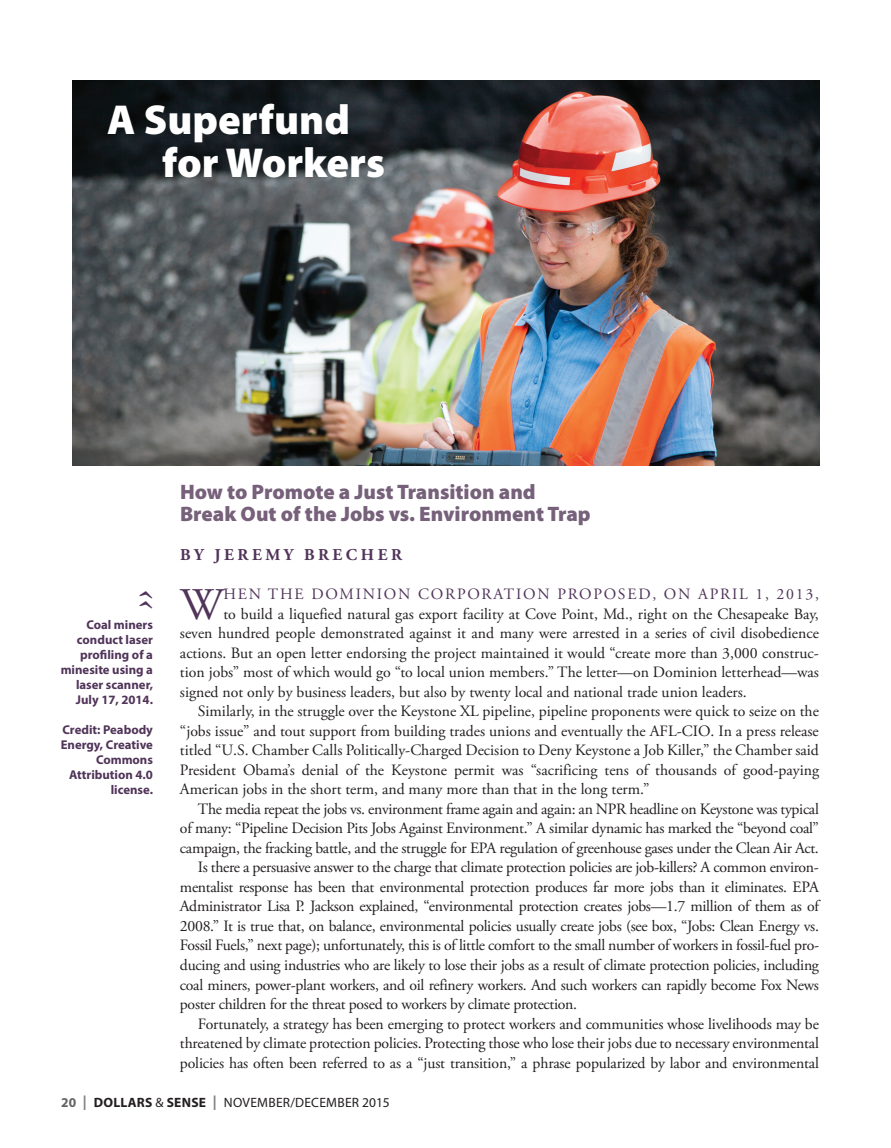
<style>
.page{position:relative;width:891px;height:1148px;background:#fff}
.page>*{position:absolute;margin:0;border:0;box-sizing:border-box;transform-origin:0 0}
.t1{font:45.15px "Adobe Garamond Pro";color:#503459}
.t2{font:900 42px/43.5px "Myriad Pro";color:#fff}
.t3{font:italic 700 33px "Adobe Garamond Pro";color:#503459}
.t4{font:900 21px/22.5px "Myriad Pro";color:#76607a}
.t5{font:700 16.5px "Adobe Garamond Pro";letter-spacing:.215em;color:#503459}
.t6{font:15.75px/19.5px "Adobe Garamond Pro";letter-spacing:-.02em;color:#231f20;text-align:justify}
.t7{font:15.75px "Adobe Garamond Pro";letter-spacing:.11em;color:#503459}
.t8{font:13.5px "Myriad Pro";letter-spacing:.02em;color:#231f20}
.t9{font:700 12.75px/15px "Myriad Pro";color:#503459;text-align:right}
.s1{font-weight:700;color:#636366}
.s2{font-stretch:condensed;font-size:21px;color:#808285}
.s3{font-weight:700}
</style>
<div class="page">
<img style="left:72px;top:81px;width:747px;height:384px">
<h2 class="t2" style="left:162px;top:96px;width:224px;text-indent:-55px">A Superfund for Workers</h2>
<h3 class="t3" style="left:123px;top:610px;width:21px;rotate:-90deg">››</h3>
<p class="t9" style="left:61px;top:617px;width:94px">Coal miners conduct laser profiling of a minesite using a laser scanner,<br>July 17, 2014.</p>
<p class="t9" style="left:61px;top:722px;width:94px">Credit: Peabody<br>Energy, Creative<br>Commons<br>Attribution 4.0 license.</p>
<h3 class="t4" style="left:180px;top:479px;width:412px">How to Promote a Just Transition and<br>Break Out of the Jobs vs. Environment Trap</h3>
<p class="t5" style="left:180px;top:545px;width:223px">BY JEREMY BRECHER</p>
<h1 class="t1" style="left:180px;top:577px;width:45px">W</h1>
<p class="t7" style="left:223px;top:585px;width:597px">HEN THE DOMINION CORPORATION PROPOSED, ON APRIL 1, 2013,</p>
<p class="t6" style="left:180px;top:604px;width:641px;text-indent:43px">to build a liquefied natural gas export facility at Cove Point, Md., right on the Chesapeake Bay, seven hundred people demonstrated against it and many were arrested in a series of civil disobedience actions. But an open letter endorsing the project maintained it would “create more than 3,000 construc&shy;tion jobs” most of which would go “to local union members.” The letter—on Dominion letterhead—was signed not only by business leaders, but also by twenty local and national trade union leaders.</p>
<p class="t6" style="left:180px;top:702px;width:641px;text-indent:18px">Similarly, in the struggle over the Keystone XL pipeline, pipeline proponents were quick to seize on the “jobs issue” and tout support from building trades unions and eventually the AFL-CIO. In a press release titled “U.S. Chamber Calls Politically-Charged Decision to Deny Keystone a Job Killer,” the Chamber said President Obama’s denial of the Keystone permit was “sacrificing tens of thousands of good-paying American jobs in the short term, and many more than that in the long term.”</p>
<p class="t6" style="left:198px;top:799px;width:622px">The media repeat the jobs vs. environment frame again and again: an NPR headline on Keystone was typical</p>
<p class="t6" style="left:180px;top:819px;width:640px">of many: “Pipeline Decision Pits Jobs Against Environment.” A similar dynamic has marked the “beyond coal”</p>
<p class="t6" style="left:180px;top:838px;width:640px">campaign, the fracking battle, and the struggle for EPA regulation of greenhouse gases under the Clean Air Act.</p>
<p class="t6" style="left:198px;top:858px;width:622px">Is there a persuasive answer to the charge that climate protection policies are job-killers? A common environ-</p>
<p class="t6" style="left:180px;top:877px;width:640px">mentalist response has been that environmental protection produces far more jobs than it eliminates. EPA</p>
<p class="t6" style="left:180px;top:897px;width:640px">Administrator Lisa P. Jackson explained, “environmental protection creates jobs—1.7 million of them as of</p>
<p class="t6" style="left:180px;top:916px;width:640px">2008.” It is true that, on balance, environmental policies usually create jobs (see box, “Jobs: Clean Energy vs.</p>
<p class="t6" style="left:180px;top:936px;width:641px">Fossil Fuels,” next page); unfortunately, this is of little comfort to the small number of workers in fossil-fuel pro-</p>
<p class="t6" style="left:180px;top:955px;width:641px">ducing and using industries who are likely to lose their jobs as a result of climate protection policies, including</p>
<p class="t6" style="left:180px;top:975px;width:641px">coal miners, power-plant workers, and oil refinery workers. And such workers can rapidly become Fox News</p>
<p class="t6" style="left:180px;top:994px;width:399px">poster children for the threat posed to workers by climate protection.</p>
<p class="t6" style="left:198px;top:1014px;width:622px">Fortunately, a strategy has been emerging to protect workers and communities whose livelihoods may be</p>
<p class="t6" style="left:180px;top:1033px;width:641px">threatened by climate protection policies. Protecting those who lose their jobs due to necessary environmental</p>
<p class="t6" style="left:180px;top:1053px;width:640px">policies has often been referred to as a “just transition,” a phrase popularized by labor and environmental</p>
<p class="t8" style="left:61px;top:1093px;width:330px"><span class="s1">20</span> <span class="s2">l</span> <span class="s3">DOLLARS</span> &amp; <span class="s3">SENSE</span> <span class="s2">l</span> NOVEMBER/DECEMBER 2015</p>
</div>
